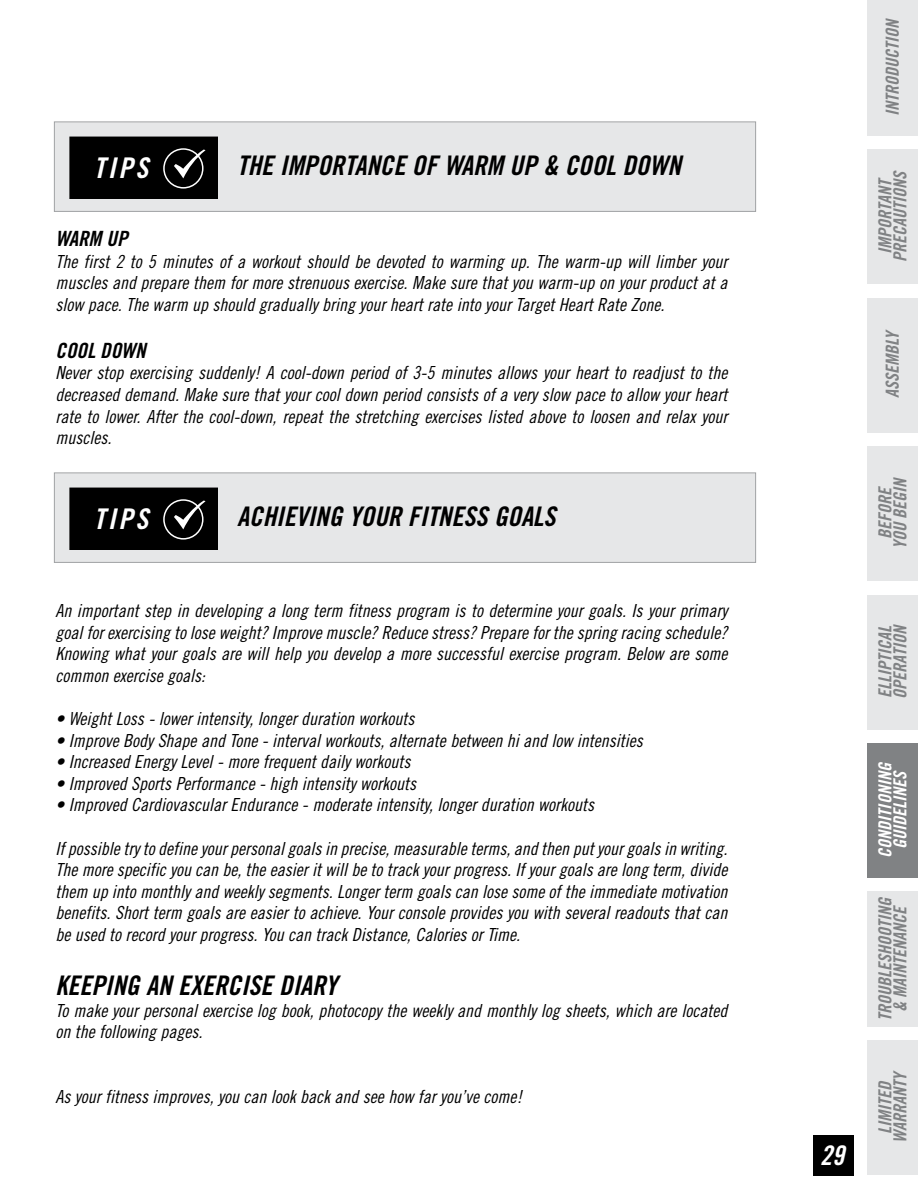
<style>
.page{position:relative;width:918px;height:1188px;background:#fff}
.page>*{position:absolute;margin:0;border:0;box-sizing:border-box;transform-origin:0 0}
.t1{font:27px "Trade Gothic LT Std Bd Cn 20 Obl";color:#000}
.t2{font:27px "Trade Gothic LT Std Bd Cn 20 Obl";color:#fff}
.t3{font:21px "Trade Gothic LT Std Bd Cn 20 Obl";color:#000}
.t4{font:18px/21.6px "Trade Gothic LT Std Cn 18 Obl";color:#000;text-align:justify}
.t5{font:18px/15px "Trade Gothic LT Std Bd Cn 20 Obl";letter-spacing:-.01em;color:#808284;text-align:center}
.t6{font:18px/15px "Trade Gothic LT Std Bd Cn 20 Obl";color:#fff;text-align:center}
</style>
<div class="page">
<div style="left:867px;top:446px;width:51px;height:135px;background:#e6e7e8"></div>
<div style="left:813px;top:1135px;width:41px;height:40px;background:#000"></div>
<div style="left:867px;top:0;width:51px;height:136px;background:#e6e7e8"></div>
<div style="left:867px;top:149px;width:51px;height:135px;background:#e6e7e8"></div>
<div style="left:867px;top:595px;width:51px;height:135px;background:#e6e7e8"></div>
<div style="left:867px;top:892px;width:51px;height:135px;background:#e6e7e8"></div>
<div style="left:867px;top:1040px;width:51px;height:135px;background:#e6e7e8"></div>
<div style="left:867px;top:298px;width:51px;height:135px;background:#e6e7e8"></div>
<div style="left:867px;top:743px;width:51px;height:135px;background:#808284"></div>
<div style="left:54px;top:122px;width:702px;height:89px;background:#e6e7e8"></div>
<div style="left:54px;top:122px;width:702px;height:90px;border:1px solid #a1a3a5"></div>
<div style="left:54px;top:473px;width:702px;height:89px;background:#e6e7e8"></div>
<div style="left:54px;top:472px;width:702px;height:91px;border:1px solid #a1a3a5"></div>
<div style="left:69px;top:137px;width:148px;height:62px;background:#000"></div>
<div style="left:69px;top:488px;width:148px;height:62px;background:#000"></div>
<h1 class="t1" style="left:237px;top:149px;width:445px">THE IMPORTANCE OF WARM UP &amp; COOL DOWN</h1>
<p class="t3" style="left:56px;top:226px;width:74px">WARM UP</p>
<p class="t4" style="left:56px;top:251px;width:673px">The first 2 to 5 minutes of a workout should be devoted to warming up. The warm-up will limber your muscles and prepare them for more strenuous exercise. Make sure that you warm-up on your product at a slow pace. The warm up should gradually bring your heart rate into your Target Heart Rate Zone.</p>
<p class="t3" style="left:56px;top:338px;width:92px">COOL DOWN</p>
<p class="t4" style="left:56px;top:363px;width:674px">Never stop exercising suddenly! A cool-down period of 3-5 minutes allows your heart to readjust to the decreased demand. Make sure that your cool down period consists of a very slow pace to allow your heart rate to lower. After the cool-down, repeat the stretching exercises listed above to loosen and relax your muscles.</p>
<h1 class="t1" style="left:237px;top:500px;width:320px">ACHIEVING YOUR FITNESS GOALS</h1>
<p class="t4" style="left:56px;top:600px;width:673px">An important step in developing a long term fitness program is to determine your goals. Is your primary goal for exercising to lose weight? Improve muscle? Reduce stress? Prepare for the spring racing schedule?<br>Knowing what your goals are will help you develop a more successful exercise program. Below are some common exercise goals:</p>
<p class="t4" style="left:56px;top:708px;width:361px">• Weight Loss - lower intensity, longer duration workouts</p>
<p class="t4" style="left:56px;top:730px;width:589px">• Improve Body Shape and Tone - interval workouts, alternate between hi and low intensities</p>
<p class="t4" style="left:56px;top:751px;width:357px">• Increased Energy Level - more frequent daily workouts</p>
<p class="t4" style="left:56px;top:773px;width:362px">• Improved Sports Performance - high intensity workouts</p>
<p class="t4" style="left:56px;top:795px;width:540px">• Improved Cardiovascular Endurance - moderate intensity, longer duration workouts</p>
<p class="t4" style="left:56px;top:838px;width:674px">If possible try to define your personal goals in precise, measurable terms, and then put your goals in writing.<br>The more specific you can be, the easier it will be to track your progress. If your goals are long term, divide them up into monthly and weekly segments. Longer term goals can lose some of the immediate motivation benefits. Short term goals are easier to achieve. Your console provides you with several readouts that can be used to record your progress. You can track Distance, Calories or Time.</p>
<h1 class="t1" style="left:56px;top:969px;width:283px">KEEPING AN EXERCISE DIARY</h1>
<p class="t4" style="left:56px;top:1000px;width:673px">To make your personal exercise log book, photocopy the weekly and monthly log sheets, which are located on the following pages.</p>
<p class="t4" style="left:56px;top:1086px;width:469px">As your fitness improves, you can look back and see how far you’ve come!</p>
<p class="t5" style="left:885px;top:116px;width:99px;rotate:-90deg">INTRODUCTION</p>
<p class="t5" style="left:878px;top:262px;width:93px;rotate:-90deg">IMPORTANT<br>PRECAUTIONS</p>
<p class="t5" style="left:885px;top:398px;width:70px;rotate:-90deg">ASSEMBLY</p>
<p class="t5" style="left:878px;top:549px;width:74px;rotate:-90deg">BEFORE<br>YOU BEGIN</p>
<h1 class="t2" style="left:820px;top:1139px;width:25px">29</h1>
<p class="t5" style="left:878px;top:699px;width:76px;text-align:left;rotate:-90deg">ELLIPTICAL<br>OPERATION</p>
<p class="t6" style="left:878px;top:858px;width:97px;rotate:-90deg">CONDITIONING<br>GUIDELINES</p>
<p class="t5" style="left:878px;top:1021px;width:126px;rotate:-90deg">TROUBLESHOOTING &amp; MAINTENANCE</p>
<p class="t5" style="left:878px;top:1143px;width:74px;rotate:-90deg">LIMITED<br>WARRANTY</p>
</div>
